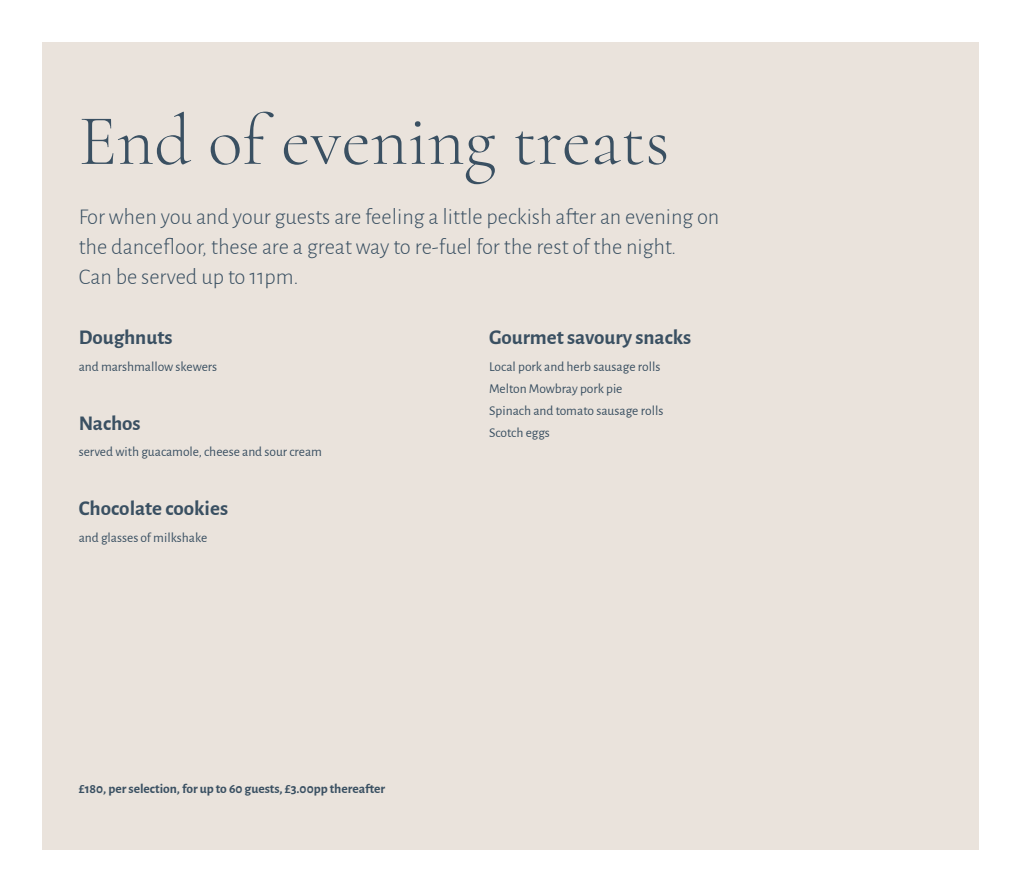
<style>
.page{position:relative;width:1021px;height:893px;background:#fff}
.page>*{position:absolute;margin:0;border:0;box-sizing:border-box;transform-origin:0 0}
.t1{font:300 72px "Cormorant";color:#3a5062}
.t2{font:300 22.5px/30px "Alegreya Sans";color:#3a5062}
.t3{font:700 21px "Alegreya Sans";color:#3a5062}
.t4{font:13.5px/22.2px "Alegreya Sans";color:#3a5062}
.t5{font:700 13.5px "Alegreya Sans";color:#3a5062}
</style>
<div class="page">
<div style="left:43px;top:42px;width:936px;height:808px;background:#eae3dc"></div>
<h1 class="t1" style="left:79px;top:97px;width:592px">End of evening treats</h1>
<h2 class="t2" style="left:79px;top:201px;width:642px">For when you and your guests are feeling a little peckish after an evening on the dancefloor, these are a great way to re-fuel for the rest of the night.<br>Can be served up to 11pm.</h2>
<h3 class="t3" style="left:79px;top:322px;width:95px">Doughnuts</h3>
<p class="t4" style="left:79px;top:355px;width:140px">and marshmallow skewers</p>
<h3 class="t3" style="left:79px;top:407px;width:63px">Nachos</h3>
<p class="t4" style="left:79px;top:440px;width:245px">served with guacamole, cheese and sour cream</p>
<h3 class="t3" style="left:79px;top:493px;width:151px">Chocolate cookies</h3>
<p class="t4" style="left:79px;top:526px;width:130px">and glasses of milkshake</p>
<p class="t5" style="left:79px;top:779px;width:308px">£180, per selection, for up to 60 guests, £3.00pp thereafter</p>
<h3 class="t3" style="left:489px;top:322px;width:203px">Gourmet savoury snacks</h3>
<p class="t4" style="left:489px;top:355px;width:176px">Local pork and herb sausage rolls<br>Melton Mowbray pork pie<br>Spinach and tomato sausage rolls<br>Scotch eggs</p>
</div>
